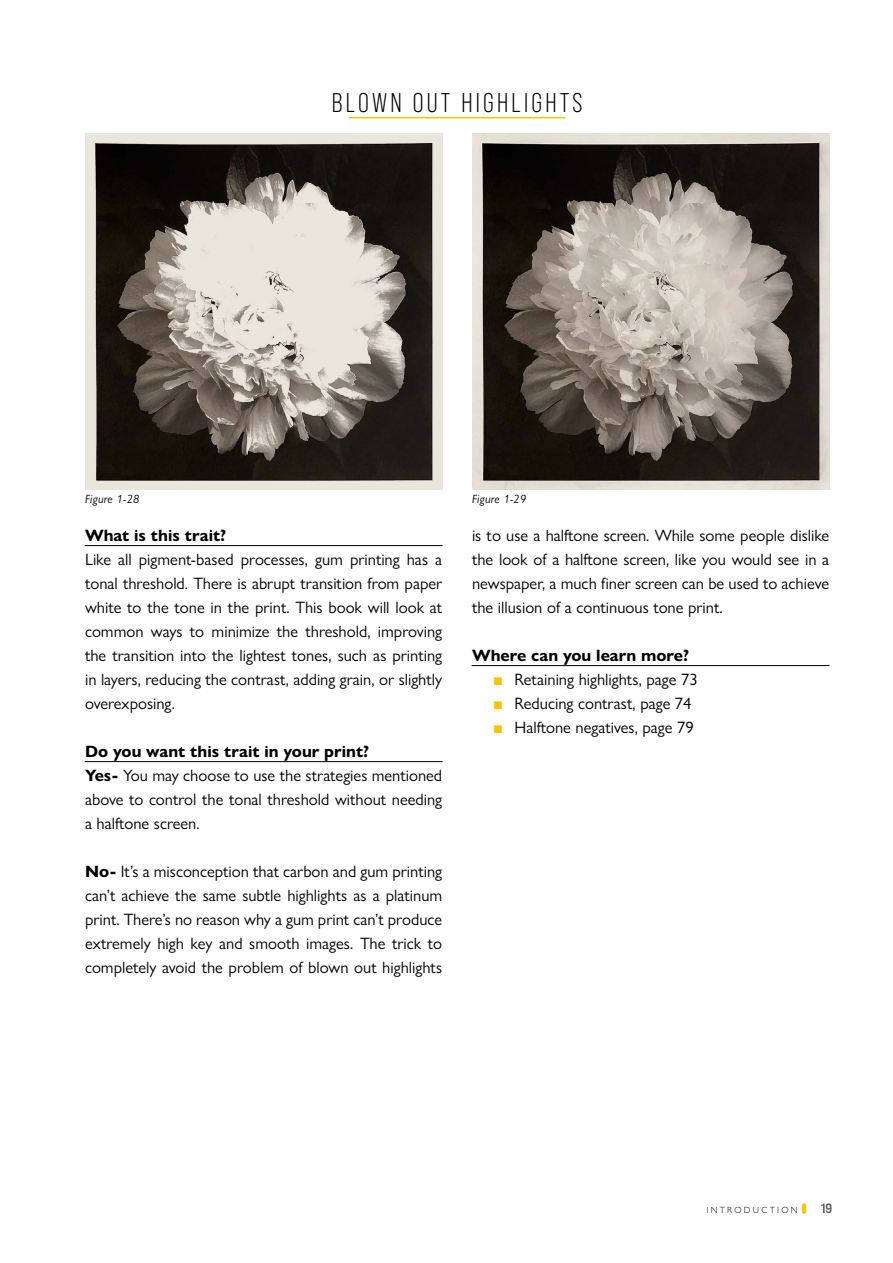
<style>
.page{position:relative;width:893px;height:1263px;background:#fff}
.page>*{position:absolute;margin:0;border:0;box-sizing:border-box;transform-origin:0 0}
.t1{font:27px "Bebas Neue Pro";letter-spacing:.12em;color:#000}
.t2{font:16.5px/24px "Gill Sans Nova";color:#000;text-align:justify}
.t3{font:700 16.5px "Gill Sans Nova";color:#000}
.t4{font:13.5px "Bebas Neue Pro Exp Bd";color:#575756}
.t5{font:italic 12px "Gill Sans Nova";letter-spacing:.025em;color:#000}
.t6{font:300 9px "Gill Sans Nova";color:#000}
.s1{font-weight:700}
.s2{color:#fdc300}
</style>
<div class="page">
<svg style="left:802px;top:1203px;width:4px;height:11px"></svg>
<hr style="left:85px;top:545px;width:357px;height:1px;background:#000">
<hr style="left:85px;top:761px;width:357px;height:1px;background:#000">
<hr style="left:472px;top:665px;width:357px;height:1px;background:#000">
<hr style="left:349px;top:117px;width:216px;height:1px;background:#fdc300">
<img style="left:85px;top:133px;width:357px;height:357px">
<img style="left:472px;top:133px;width:357px;height:357px">
<h1 class="t1" style="left:332px;top:88px;width:252px">BLOWN OUT HIGHLIGHTS</h1>
<p class="t5" style="left:85px;top:492px;width:56px">Figure 1-28</p>
<p class="t5" style="left:472px;top:492px;width:56px">Figure 1-29</p>
<p class="t3" style="left:85px;top:525px;width:143px">What is this trait?</p>
<p class="t2" style="left:85px;top:547px;width:359px">Like all pigment-based processes, gum printing has a tonal threshold. There is abrupt transition from paper white to the tone in the print. This book will look at common ways to minimize the threshold, improving the transition into the lightest tones, such as printing in layers, reducing the contrast, adding grain, or slightly overexposing.</p>
<p class="t2" style="left:85px;top:739px;width:359px;text-align:left"><span class="s1">Do you want this trait in your print?<br>Yes-</span> You may choose to use the strategies mentioned above to control the tonal threshold without needing a halftone screen.</p>
<p class="t2" style="left:85px;top:859px;width:359px"><span class="s1">No-</span> It’s a misconception that carbon and gum printing can’t achieve the same subtle highlights as a platinum print. There’s no reason why a gum print can’t produce extremely high key and smooth images. The trick to completely avoid the problem of blown out highlights</p>
<p class="t2" style="left:472px;top:523px;width:359px">is to use a halftone screen. While some people dislike the look of a halftone screen, like you would see in a newspaper, a much finer screen can be used to achieve the illusion of a continuous tone print.</p>
<p class="t3" style="left:472px;top:645px;width:219px">Where can you learn more?</p>
<p class="t2" style="left:493px;top:667px;width:206px"><span class="s2">■</span> Retaining highlights, page 73</p>
<p class="t2" style="left:493px;top:691px;width:200px"><span class="s2">■</span> Reducing contrast, page 74</p>
<p class="t2" style="left:493px;top:715px;width:202px"><span class="s2">■</span> Halftone negatives, page 79</p>
<p class="t6" style="left:707px;top:1204px;width:13px">INTRODUCTION</p>
<p class="t4" style="left:821px;top:1200px;width:13px">19</p>
</div>
